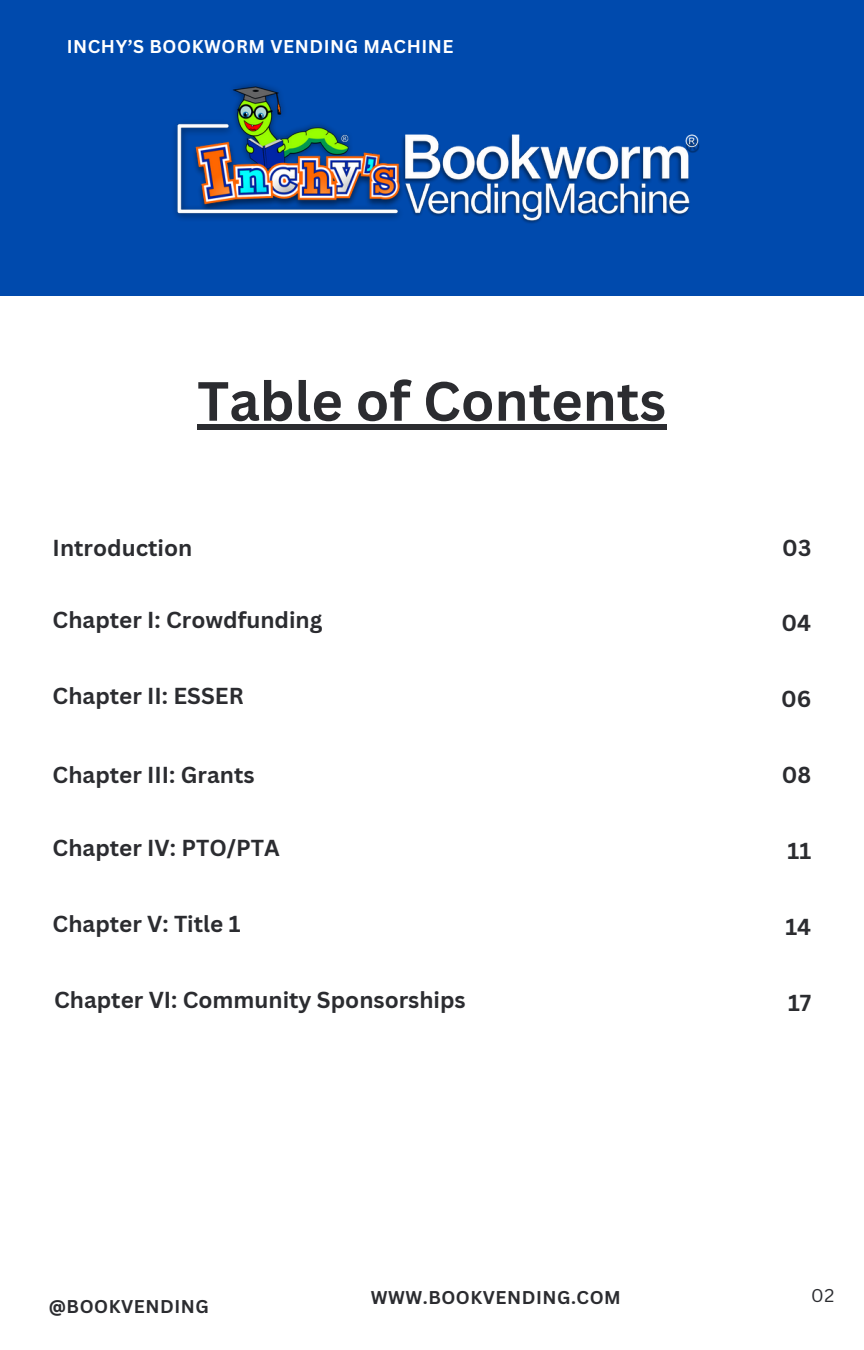
<style>
.page{position:relative;width:864px;height:1350px;background:#fff}
.page>*{position:absolute;margin:0;border:0;box-sizing:border-box;transform-origin:0 0}
.t1{font:700 54px "Canva Sans";color:#2b2c30}
.t2{font:700 22.5px "Canva Sans";color:#2b2c30}
.t3{font:700 18px "Canva Sans";letter-spacing:.03em;color:#2b2c30}
.t4{font:700 18px "Canva Sans";letter-spacing:.03em;color:#fff}
.t5{font:18px "Canva Sans";color:#2b2c30}
</style>
<div class="page">
<div style="left:0;top:0;width:864px;height:295px;background:#004aad"></div>
<img style="left:174px;top:83px;width:526px;height:140px">
<div style="left:197px;top:424px;width:470px;height:5px;background:#2b2c30"></div>
<p class="t4" style="left:67px;top:34px;width:388px">INCHY’S BOOKWORM VENDING MACHINE</p>
<p class="t1" style="left:197px;top:363px;width:470px">Table of Contents</p>
<h2 class="t2" style="left:53px;top:531px;width:141px">Introduction</h2>
<p class="t2" style="left:782px;top:531px;width:30px">03</p>
<h2 class="t2" style="left:53px;top:604px;width:271px">Chapter I: Crowdfunding</h2>
<p class="t2" style="left:782px;top:607px;width:31px">04</p>
<h2 class="t2" style="left:53px;top:680px;width:193px">Chapter II: ESSER</h2>
<p class="t2" style="left:781px;top:683px;width:32px">06</p>
<h2 class="t2" style="left:53px;top:759px;width:203px">Chapter III: Grants</h2>
<p class="t2" style="left:782px;top:759px;width:31px">08</p>
<h2 class="t2" style="left:53px;top:832px;width:229px">Chapter IV: PTO/PTA</h2>
<p class="t2" style="left:788px;top:835px;width:25px">11</p>
<h2 class="t2" style="left:53px;top:908px;width:189px">Chapter V: Title 1</h2>
<p class="t2" style="left:785px;top:911px;width:27px">14</p>
<p class="t2" style="left:54px;top:984px;width:413px">Chapter VI: Community Sponsorships</p>
<p class="t2" style="left:788px;top:987px;width:25px">17</p>
<h2 class="t3" style="left:49px;top:1294px;width:162px">@BOOKVENDING</h2>
<h1 class="t3" style="left:371px;top:1285px;width:252px">WWW.BOOKVENDING.COM</h1>
<p class="t5" style="left:811px;top:1283px;width:25px">02</p>
</div>
